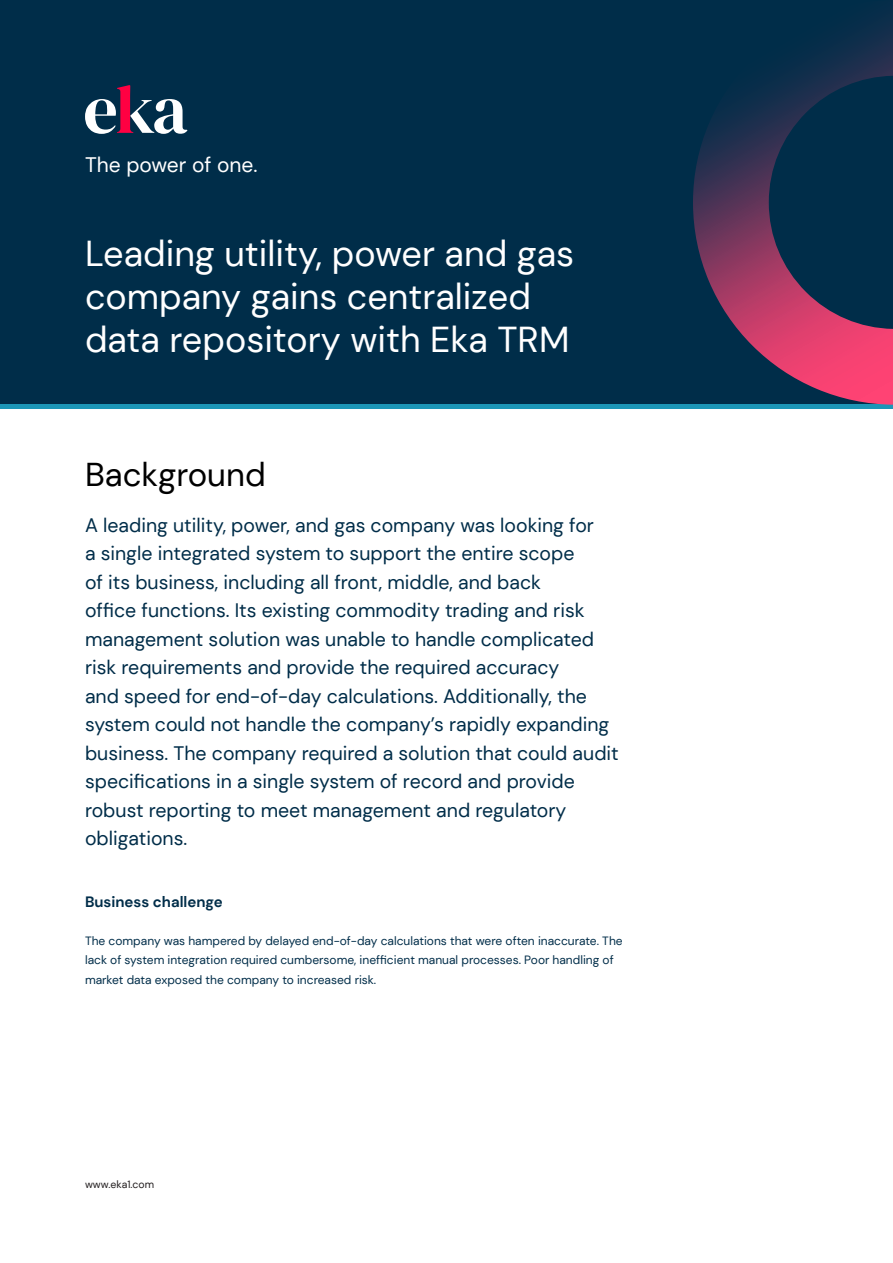
<style>
.page{position:relative;width:893px;height:1263px;background:#fff}
.page>*{position:absolute;margin:0;border:0;box-sizing:border-box;transform-origin:0 0}
.t1{font:36px/43.2px "DM Sans";color:#fff}
.t2{font:33px "DM Sans";color:#000}
.t3{font:21px "DM Sans";color:#fff}
.t4{font:19.5px/28.5px "DM Sans";color:#002d49}
.t5{font:700 15px "DM Sans";color:#002d49}
.t6{font:12px/19.5px "DM Sans";color:#002d49}
.t7{font:10.5px "DM Sans";color:#231f20}
</style>
<div class="page">
<div style="left:0;top:0;width:893px;height:405px;background:#002d49"></div>
<svg style="left:85px;top:85px;width:103px;height:49px"></svg>
<hr style="left:0;top:405px;width:893px;height:4px;background:#1c96b7">
<svg style="left:693px;top:12px;width:200px;height:393px"></svg>
<p class="t3" style="left:85px;top:151px;width:174px">The power of one.</p>
<p class="t1" style="left:85px;top:231px;width:491px">Leading utility, power and gas company gains centralized data repository with Eka TRM</p>
<p class="t2" style="left:85px;top:454px;width:182px">Background</p>
<p class="t4" style="left:85px;top:511px;width:535px">A leading utility, power, and gas company was looking for<br>a single integrated system to support the entire scope<br>of its business, including all front, middle, and back<br>office functions. Its existing commodity trading and risk management solution was unable to handle complicated risk requirements and provide the required accuracy<br>and speed for end-of-day calculations. Additionally, the system could not handle the company’s rapidly expanding business. The company required a solution that could audit specifications in a single system of record and provide robust reporting to meet management and regulatory obligations.</p>
<p class="t5" style="left:85px;top:893px;width:139px">Business challenge</p>
<p class="t6" style="left:85px;top:931px;width:539px">The company was hampered by delayed end-of-day calculations that were often inaccurate. The lack of system integration required cumbersome, inefficient manual processes. Poor handling of market data exposed the company to increased risk.</p>
<p class="t7" style="left:85px;top:1178px;width:71px">www.eka1.com</p>
</div>
